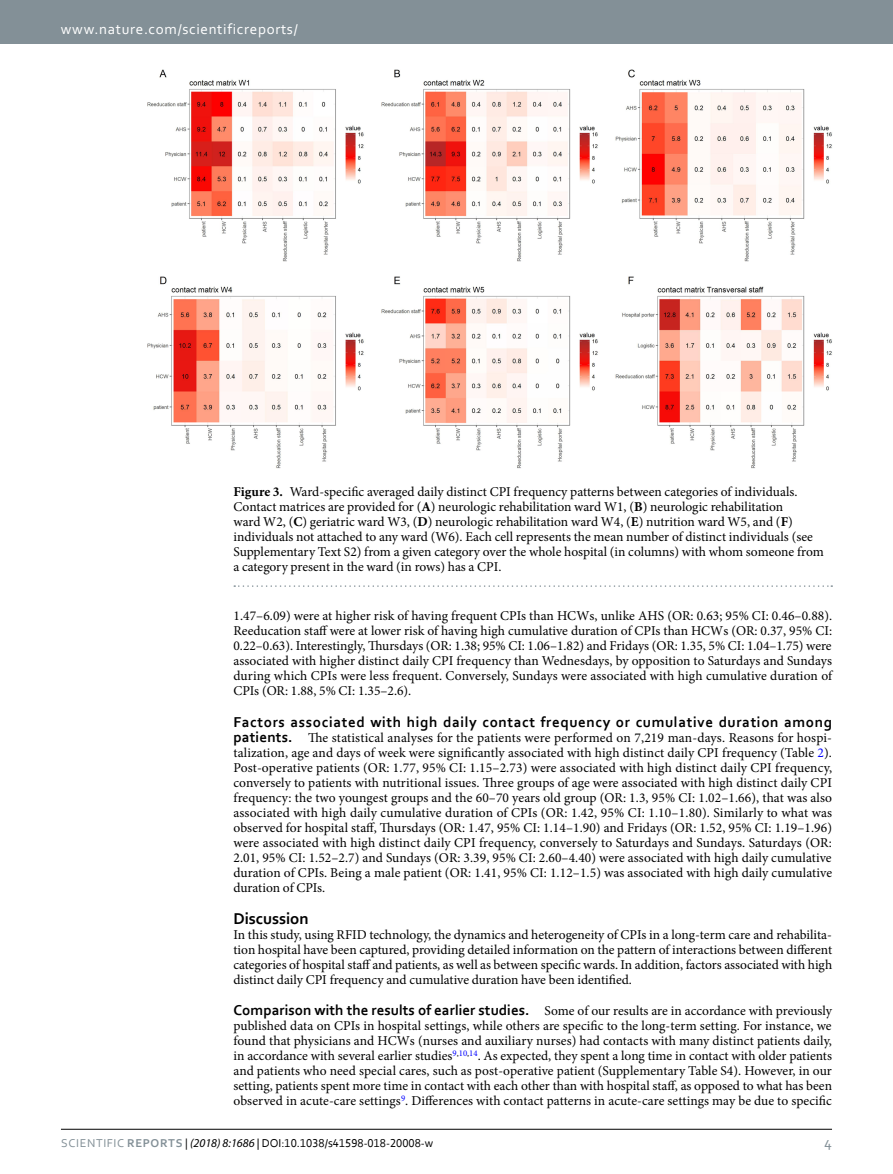
<style>
.page{position:relative;width:893px;height:1174px;background:#fff}
.page>*{position:absolute;margin:0;border:0;box-sizing:border-box;transform-origin:0 0}
.t1{font:16.5px "Corbel Bold 2";color:#000}
.t2{font:700 15px "Corbel";letter-spacing:.04em;color:#000}
.t3{font:15px "Corbel 2";letter-spacing:.045em;color:#fff}
.t4{font:15px "Corbel 2";color:#839097}
.t5{font:13.5px/15px "Minion Pro";color:#000;text-align:justify}
.t6{font:12px "Corbel";color:#000}
.s1{font-weight:700}
.s2{font-family:"Corbel";font-weight:700;font-size:15px}
.s3{color:#00f}
.s4{font-family:"Corbel 2";color:#839097}
.s5{font-family:"Corbel Bold 2";color:#839097}
.s6{font-family:"Corbel 2"}
.s7{font-family:"Myriad Pro";font-style:italic}
</style>
<div class="page">
<div style="left:0;top:0;width:893px;height:43px;background:#839097"></div>
<hr style="left:61px;top:1129px;width:771px;height:1px;background:#000">
<img style="left:148px;top:70px;width:684px;height:398px">
<svg style="left:234px;top:585px;width:598px;height:2px"></svg>
<p class="t3" style="left:61px;top:19px;width:238px">www.nature.com/scientificreports/</p>
<p class="t5" style="left:233px;top:484px;width:592px;text-align:left"><span class="s1">Figure 3.</span> Ward-specific averaged daily distinct CPI frequency patterns between categories of individuals.<br>Contact matrices are provided for (<span class="s1">A</span>) neurologic rehabilitation ward W1, (<span class="s1">B</span>) neurologic rehabilitation<br>ward W2, (<span class="s1">C</span>) geriatric ward W3, (<span class="s1">D</span>) neurologic rehabilitation ward W4, (<span class="s1">E</span>) nutrition ward W5, and (<span class="s1">F</span>) individuals not attached to any ward (W6). Each cell represents the mean number of distinct individuals (see Supplementary Text S2) from a given category over the whole hospital (in columns) with whom someone from a category present in the ward (in rows) has a CPI.</p>
<p class="t5" style="left:233px;top:608px;width:600px">1.47–6.09) were at higher risk of having frequent CPIs than HCWs, unlike AHS (OR: 0.63; 95% CI: 0.46–0.88).<br>Reeducation staff were at lower risk of having high cumulative duration of CPIs than HCWs (OR: 0.37, 95% CI:<br>0.22–0.63). Interestingly, Thursdays (OR: 1.38; 95% CI: 1.06–1.82) and Fridays (OR: 1.35, 5% CI: 1.04–1.75) were associated with higher distinct daily CPI frequency than Wednesdays, by opposition to Saturdays and Sundays during which CPIs were less frequent. Conversely, Sundays were associated with high cumulative duration of CPIs (OR: 1.88, 5% CI: 1.35–2.6).</p>
<p class="t2" style="left:233px;top:712px;width:600px">Factors associated with high daily contact frequency or cumulative duration among</p>
<p class="t5" style="left:233px;top:730px;width:600px"><span class="s2">patients.</span> The statistical analyses for the patients were performed on 7,219 man-days. Reasons for hospi&shy;talization, age and days of week were significantly associated with high distinct daily CPI frequency (Table <span class="s3">2</span>).<br>Post-operative patients (OR: 1.77, 95% CI: 1.15–2.73) were associated with high distinct daily CPI frequency, conversely to patients with nutritional issues. Three groups of age were associated with high distinct daily CPI frequency: the two youngest groups and the 60–70 years old group (OR: 1.3, 95% CI: 1.02–1.66), that was also associated with high daily cumulative duration of CPIs (OR: 1.42, 95% CI: 1.10–1.80). Similarly to what was observed for hospital staff, Thursdays (OR: 1.47, 95% CI: 1.14–1.90) and Fridays (OR: 1.52, 95% CI: 1.19–1.96) were associated with high distinct daily CPI frequency, conversely to Saturdays and Sundays. Saturdays (OR:<br>2.01, 95% CI: 1.52–2.7) and Sundays (OR: 3.39, 95% CI: 2.60–4.40) were associated with high daily cumulative duration of CPIs. Being a male patient (OR: 1.41, 95% CI: 1.12–1.5) was associated with high daily cumulative duration of CPIs.</p>
<p class="t1" style="left:233px;top:907px;width:77px">Discussion</p>
<p class="t5" style="left:233px;top:926px;width:600px">In this study, using RFID technology, the dynamics and heterogeneity of CPIs in a long-term care and rehabilita&shy;tion hospital have been captured, providing detailed information on the pattern of interactions between different categories of hospital staff and patients, as well as between specific wards. In addition, factors associated with high distinct daily CPI frequency and cumulative duration have been identified.</p>
<p class="t5" style="left:233px;top:1003px;width:600px"><span class="s2">Comparison with the results of earlier studies.</span> Some of our results are in accordance with previously published data on CPIs in hospital settings, while others are specific to the long-term setting. For instance, we found that physicians and HCWs (nurses and auxiliary nurses) had contacts with many distinct patients daily, in accordance with several earlier studies<sup>9</sup><sup>,</sup><sup>10</sup><sup>,</sup><sup>14</sup>. As expected, they spent a long time in contact with older patients and patients who need special cares, such as post-operative patient (Supplementary Table S4). However, in our setting, patients spent more time in contact with each other than with hospital staff, as opposed to what has been observed in acute-care settings<sup>9</sup>. Differences with contact patterns in acute-care settings may be due to specific</p>
<p class="t6" style="left:61px;top:1135px;width:374px"><span class="s4">Scientific</span> <span class="s5">RepOrts</span> <span class="s6">|</span> <span class="s7">(2018) 8:1686</span> | DOI:10.1038/s41598-018-20008-w</p>
<p class="t4" style="left:824px;top:1132px;width:9px">4</p>
</div>
